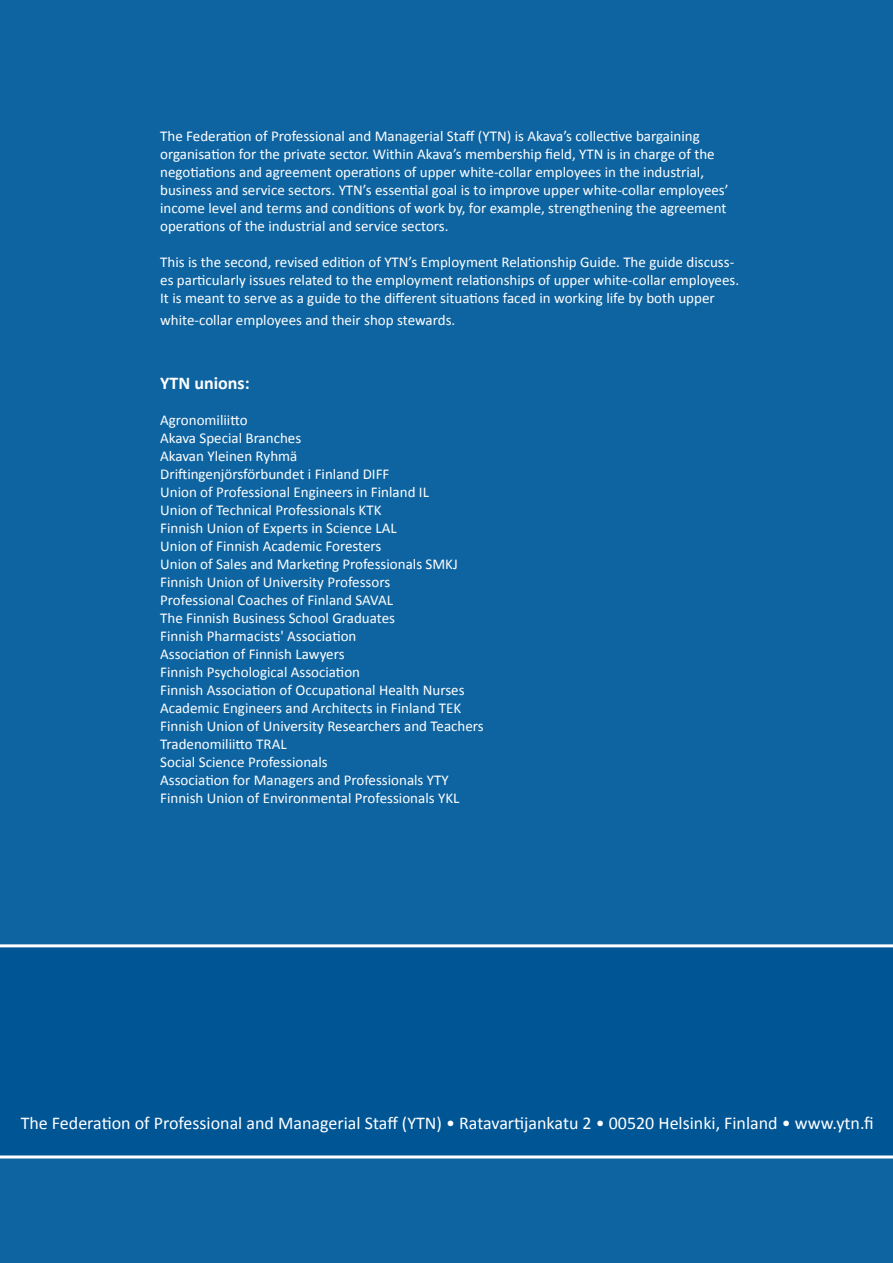
<style>
.page{position:relative;width:893px;height:1263px;background:#0e64a1}
.page>*{position:absolute;margin:0;border:0;box-sizing:border-box;transform-origin:0 0}
.t1{font:18px "Calibri";color:#fff}
.t2{font:700 18px "Calibri";color:#fff}
.t3{font:15px/18px "Calibri";color:#fff}
</style>
<div class="page">
<div style="left:0;top:944px;width:893px;height:214px;background:#005595"></div>
<p class="t3" style="left:160px;top:127px;width:570px">The Federation of Professional and Managerial Staff (YTN) is Akava’s collective bargaining organisation for the private sector. Within Akava’s membership field, YTN is in charge of the negotiations and agreement operations of upper white-collar employees in the industrial, business and service sectors. YTN’s essential goal is to improve upper white-collar employees’ income level and terms and conditions of work by, for example, strengthening the agreement operations of the industrial and service sectors.</p>
<p class="t3" style="left:160px;top:253px;width:580px">This is the second, revised edition of YTN’s Employment Relationship Guide. The guide discuss&shy;es particularly issues related to the employment relationships of upper white-collar employees.<br>It is meant to serve as a guide to the different situations faced in working life by both upper</p>
<p class="t3" style="left:160px;top:311px;width:297px">white-collar employees and their shop stewards.</p>
<p class="t2" style="left:160px;top:372px;width:91px">YTN unions:</p>
<p class="t3" style="left:160px;top:411px;width:325px">Agronomiliitto<br>Akava Special Branches<br>Akavan Yleinen Ryhmä<br>Driftingenjörsförbundet i Finland DIFF<br>Union of Professional Engineers in Finland IL<br>Union of Technical Professionals KTK<br>Finnish Union of Experts in Science LAL<br>Union of Finnish Academic Foresters<br>Union of Sales and Marketing Professionals SMKJ Finnish Union of University Professors<br>Professional Coaches of Finland SAVAL<br>The Finnish Business School Graduates<br>Finnish Pharmacists' Association<br>Association of Finnish Lawyers<br>Finnish Psychological Association<br>Finnish Association of Occupational Health Nurses Academic Engineers and Architects in Finland TEK Finnish Union of University Researchers and Teachers Tradenomiliitto TRAL<br>Social Science Professionals<br>Association for Managers and Professionals YTY Finnish Union of Environmental Professionals YKL</p>
<p class="t1" style="left:21px;top:1112px;width:855px">The Federation of Professional and Managerial Staff (YTN) • Ratavartijankatu 2 • 00520 Helsinki, Finland • www.ytn.fi</p>
</div>
